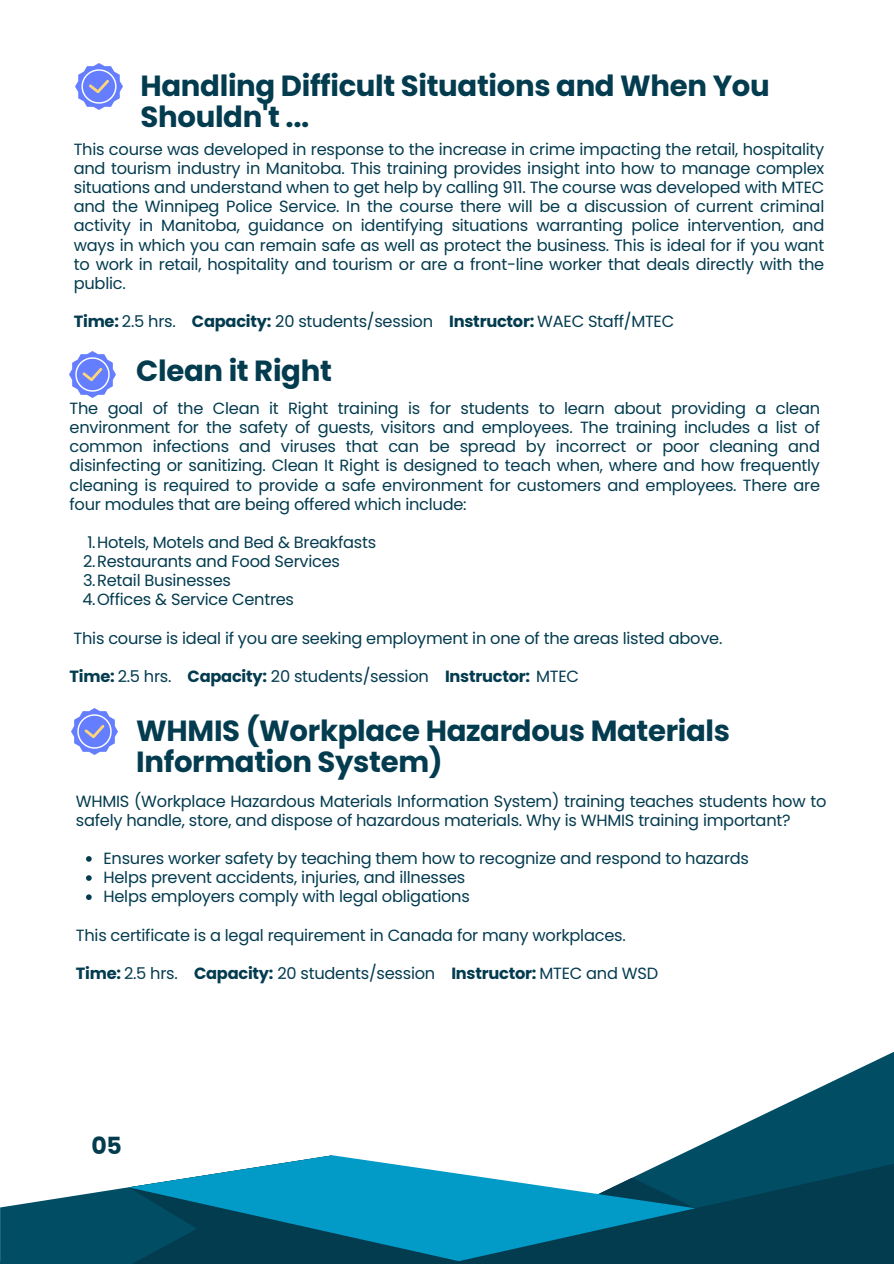
<style>
.page{position:relative;width:894px;height:1264px;background:#fff}
.page>*{position:absolute;margin:0;border:0;box-sizing:border-box;transform-origin:0 0}
.t1{font:700 29.1px/31.5px "Poppins";letter-spacing:-.01em;color:#033b4f}
.t2{font:700 23.55px "Poppins";color:#033b4f}
.t3{font:16.2px/19.2px "Poppins";letter-spacing:-.015em;color:#033b4f;text-align:justify}
.s1{font-weight:700}
</style>
<div class="page">
<svg style="left:332px;top:1261px;width:561px;height:2px"></svg>
<svg style="left:679px;top:1052px;width:214px;height:209px"></svg>
<svg style="left:0;top:1187px;width:332px;height:76px;background:#236477"></svg>
<svg style="left:128px;top:1155px;width:567px;height:106px;fill:#029bc7"></svg>
<img style="left:76px;top:64px;width:46px;height:46px">
<img style="left:69px;top:351px;width:47px;height:46px">
<svg style="left:86px;top:856px;width:6px;height:5px"></svg>
<svg style="left:86px;top:875px;width:6px;height:5px"></svg>
<svg style="left:86px;top:894px;width:6px;height:6px"></svg>
<img style="left:72px;top:708px;width:46px;height:47px">
<h1 class="t1" style="left:140px;top:70px;width:630px">Handling Difficult Situations and When You<br>Shouldn't ...</h1>
<p class="t3" style="left:74px;top:140px;width:751px">This course was developed in response to the increase in crime impacting the retail, hospitality and tourism industry in Manitoba. This training provides insight into how to manage complex situations and understand when to get help by calling 911. The course was developed with MTEC and the Winnipeg Police Service. In the course there will be a discussion of current criminal activity in Manitoba, guidance on identifying situations warranting police intervention, and ways in which you can remain safe as well as protect the business. This is ideal for if you want to work in retail, hospitality and tourism or are a front-line worker that deals directly with the public.</p>
<p class="t3" style="left:74px;top:312px;width:601px"><span class="s1">Time:</span> 2.5 hrs. <span class="s1">Capacity:</span> 20 students/session <span class="s1">Instructor:</span> WAEC Staff/MTEC</p>
<p class="t1" style="left:136px;top:354px;width:197px">Clean it Right</p>
<h1 class="t3" style="left:69px;top:399px;width:751px">The goal of the Clean it Right training is for students to learn about providing a clean environment for the safety of guests, visitors and employees. The training includes a list of common infections and viruses that can be spread by incorrect or poor cleaning and disinfecting or sanitizing. Clean It Right is designed to teach when, where and how frequently cleaning is required to provide a safe environment for customers and employees. There are four modules that are being offered which include:</h1>
<p class="t3" style="left:87px;top:532px;width:290px">1.Hotels, Motels and Bed &amp; Breakfasts</p>
<p class="t3" style="left:83px;top:552px;width:258px">2.Restaurants and Food Services</p>
<p class="t3" style="left:83px;top:571px;width:149px">3.Retail Businesses</p>
<p class="t3" style="left:82px;top:590px;width:213px">4.Offices &amp; Service Centres</p>
<p class="t3" style="left:74px;top:628px;width:650px">This course is ideal if you are seeking employment in one of the areas listed above.</p>
<p class="t3" style="left:69px;top:666px;width:511px"><span class="s1">Time:</span> 2.5 hrs. <span class="s1">Capacity:</span> 20 students/session <span class="s1">Instructor:</span> MTEC</p>
<p class="t1" style="left:136px;top:715px;width:595px">WHMIS (Workplace Hazardous Materials<br>Information System)</p>
<p class="t3" style="left:76px;top:791px;width:751px">WHMIS (Workplace Hazardous Materials Information System) training teaches students how to safely handle, store, and dispose of hazardous materials. Why is WHMIS training important?</p>
<h1 class="t3" style="left:103px;top:848px;width:646px">Ensures worker safety by teaching them how to recognize and respond to hazards</h1>
<p class="t3" style="left:103px;top:867px;width:363px">Helps prevent accidents, injuries, and illnesses</p>
<p class="t3" style="left:103px;top:887px;width:368px">Helps employers comply with legal obligations</p>
<p class="t3" style="left:76px;top:925px;width:551px">This certificate is a legal requirement in Canada for many workplaces.</p>
<p class="t3" style="left:76px;top:963px;width:583px"><span class="s1">Time:</span> 2.5 hrs. <span class="s1">Capacity:</span> 20 students/session <span class="s1">Instructor:</span> MTEC and WSD</p>
<p class="t2" style="left:91px;top:1129px;width:32px">05</p>
</div>
